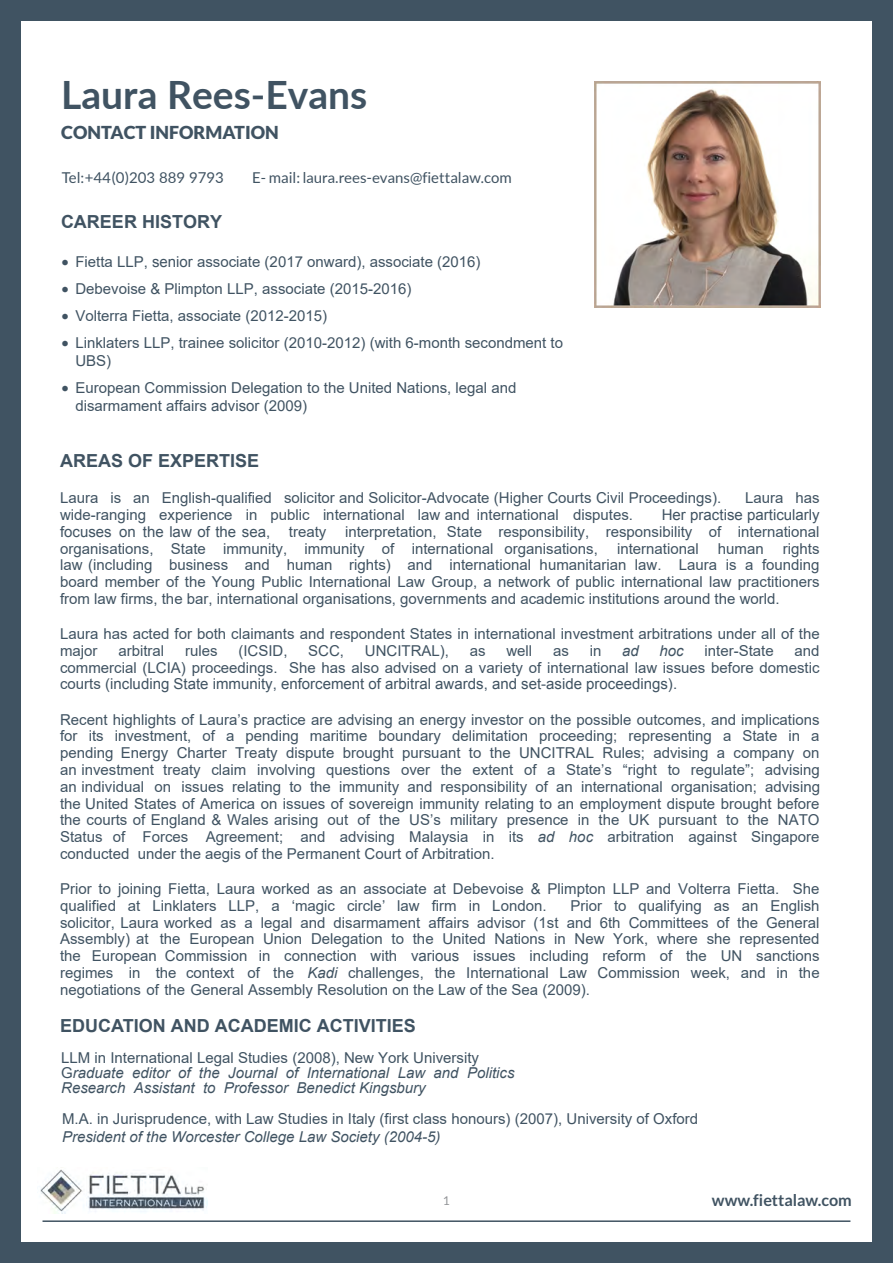
<style>
.page{position:relative;width:893px;height:1263px;background:#405362}
.page>*{position:absolute;margin:0;border:0;box-sizing:border-box;transform-origin:0 0}
.t1{font:700 39px "Lato";color:#405362}
.t2{font:700 18px "Arial";color:#405362}
.t3{font:900 18px "Lato";color:#405362}
.t4{font:700 18px "Arial";color:#405362}
.t5{font:700 16.2px "Lato";color:#405362}
.t6{font:15px/16.8px "Arial";color:#405362;text-align:justify}
.t7{font:italic 15px/15px "Arial";color:#405362}
.t8{font:15px "Lato";color:#405362}
.t9{font:12.15px "Lato";color:#939598}
.s1{font-family:"Lato"}
.s2{font-style:italic}
.s3{font-style:normal}
</style>
<div class="page">
<div style="left:21px;top:21px;width:851px;height:1221px;background:#fff"></div>
<img style="left:594px;top:81px;width:226px;height:226px">
<hr style="left:43px;top:1220px;width:807px;height:2px;background:#405362">
<img style="left:40px;top:1169px;width:167px;height:44px">
<h1 class="t1" style="left:61px;top:66px;width:308px">Laura Rees-Evans</h1>
<p class="t3" style="left:61px;top:122px;width:219px">CONTACT INFORMATION</p>
<p class="t8" style="left:62px;top:169px;width:164px">Tel: +44 (0)203 889 9793</p>
<p class="t8" style="left:252px;top:169px;width:261px">E- mail: laura.rees-evans@fiettalaw.com</p>
<p class="t4" style="left:61px;top:209px;width:163px">CAREER HISTORY</p>
<p class="t6" style="left:61px;top:253px;width:421px"><span class="s1">•</span> Fietta LLP, senior associate (2017 onward), associate (2016)</p>
<p class="t6" style="left:61px;top:280px;width:352px"><span class="s1">•</span> Debevoise &amp; Plimpton LLP, associate (2015-2016)</p>
<p class="t6" style="left:61px;top:307px;width:268px"><span class="s1">•</span> Volterra Fietta, associate (2012-2015)</p>
<p class="t6" style="left:75px;top:334px;width:489px;line-height:18px;text-indent:-14px"><span class="s1">•</span> Linklaters LLP, trainee solicitor (2010-2012) (with 6-month secondment to<br>UBS)</p>
<p class="t6" style="left:75px;top:379px;width:443px;line-height:18px;text-indent:-14px"><span class="s1">•</span> European Commission Delegation to the United Nations, legal and disarmament affairs advisor (2009)</p>
<p class="t2" style="left:60px;top:448px;width:201px">AREAS OF EXPERTISE</p>
<p class="t6" style="left:60px;top:489px;width:663px">Laura is an English-qualified solicitor and Solicitor-Advocate (Higher Courts Civil Proceedings).</p>
<p class="t6" style="left:745px;top:489px;width:76px">Laura has</p>
<p class="t6" style="left:60px;top:506px;width:574px">wide-ranging experience in public international law and international disputes.</p>
<p class="t6" style="left:60px;top:506px;width:761px;text-indent:601px">Her practise particularly focuses on the law of the sea, treaty interpretation, State responsibility, responsibility of international organisations, State immunity, immunity of international organisations,</p>
<p class="t6" style="left:60px;top:540px;width:761px;text-indent:723px">rights law (including business and human rights) and international humanitarian law. Laura is a founding board member of the Young Public International Law Group, a network of public international law practitioners from law firms, the bar, international organisations, governments and academic institutions around the world.</p>
<p class="t6" style="left:60px;top:625px;width:761px">Laura has acted for both claimants and respondent States in international investment arbitrations under all of the major</p>
<p class="t6" style="left:617px;top:540px;width:83px">international</p>
<p class="t6" style="left:718px;top:540px;width:47px">human</p>
<p class="t6" style="left:118px;top:642px;width:47px">arbitral</p>
<p class="t6" style="left:185px;top:642px;width:34px">rules</p>
<p class="t6" style="left:238px;top:642px;width:51px">(ICSID,</p>
<p class="t6" style="left:308px;top:642px;width:37px">SCC,</p>
<p class="t6" style="left:365px;top:642px;width:86px">UNCITRAL),</p>
<p class="t6" style="left:470px;top:642px;width:17px">as</p>
<p class="t6" style="left:506px;top:642px;width:27px">well</p>
<p class="t6" style="left:553px;top:642px;width:17px">as</p>
<p class="t6" style="left:590px;top:642px;width:13px">in</p>
<p class="t7" style="left:622px;top:643px;width:18px">ad</p>
<p class="t7" style="left:660px;top:643px;width:26px">hoc</p>
<p class="t6" style="left:705px;top:642px;width:71px">inter-State</p>
<p class="t6" style="left:60px;top:642px;width:761px;text-indent:734px">and commercial (LCIA) proceedings. She has also advised on a variety of international law issues before domestic courts (including State immunity, enforcement of arbitral awards, and set-aside proceedings).</p>
<p class="t6" style="left:60px;top:711px;width:761px">Recent highlights of Laura’s practice are advising an energy investor on the possible outcomes, and implications for its investment, of a pending maritime boundary delimitation proceeding; representing a State in a pending Energy Charter Treaty dispute brought pursuant to the UNCITRAL Rules; advising a company on an investment treaty claim involving questions over the extent of a State’s “right to regulate”; advising an individual on issues relating to the immunity and responsibility of an international organisation; advising the United States of America on issues of sovereign immunity relating to an employment dispute brought before the courts of England &amp; Wales arising out of the US’s military presence in the UK pursuant to the NATO Status of Forces Agreement; and advising Malaysia in its <span class="s2">ad hoc</span> arbitration against Singapore conducted under the aegis of the Permanent Court of Arbitration.</p>
<p class="t6" style="left:60px;top:880px;width:761px">Prior to joining Fietta, Laura worked as an associate at Debevoise &amp; Plimpton LLP and Volterra Fietta. She qualified at Linklaters LLP, a ‘magic circle’ law firm in London.</p>
<p class="t6" style="left:60px;top:897px;width:761px;text-indent:510px">Prior to qualifying as an English solicitor, Laura worked as a legal and disarmament affairs advisor (1st and 6th Committees of the General Assembly) at the European Union Delegation to the United Nations in New York, where she represented the European Commission in connection with various issues including reform of the UN sanctions regimes in the context of the <span class="s2">Kadi</span> challenges, the International Law Commission week, and in the negotiations of the General Assembly Resolution on the Law of the Sea (2009).</p>
<p class="t2" style="left:60px;top:1013px;width:357px">EDUCATION AND ACADEMIC ACTIVITIES</p>
<p class="t7" style="left:61px;top:1051px;width:455px"><span class="s3">LLM in International Legal Studies (2008), New York University<br>G</span>raduate editor of the Journal of International Law and Politics<br>Research Assistant to Professor Benedict Kingsbury</p>
<p class="t6" style="left:62px;top:1110px;width:638px">M.A. in Jurisprudence, with Law Studies in Italy (first class honours) (2007), University of Oxford</p>
<p class="t7" style="left:62px;top:1130px;width:380px">President of the Worcester College Law Society (2004-5)</p>
<p class="t9" style="left:443px;top:1194px;width:9px">1</p>
<p class="t5" style="left:712px;top:1191px;width:141px">www.fiettalaw.com</p>
</div>
